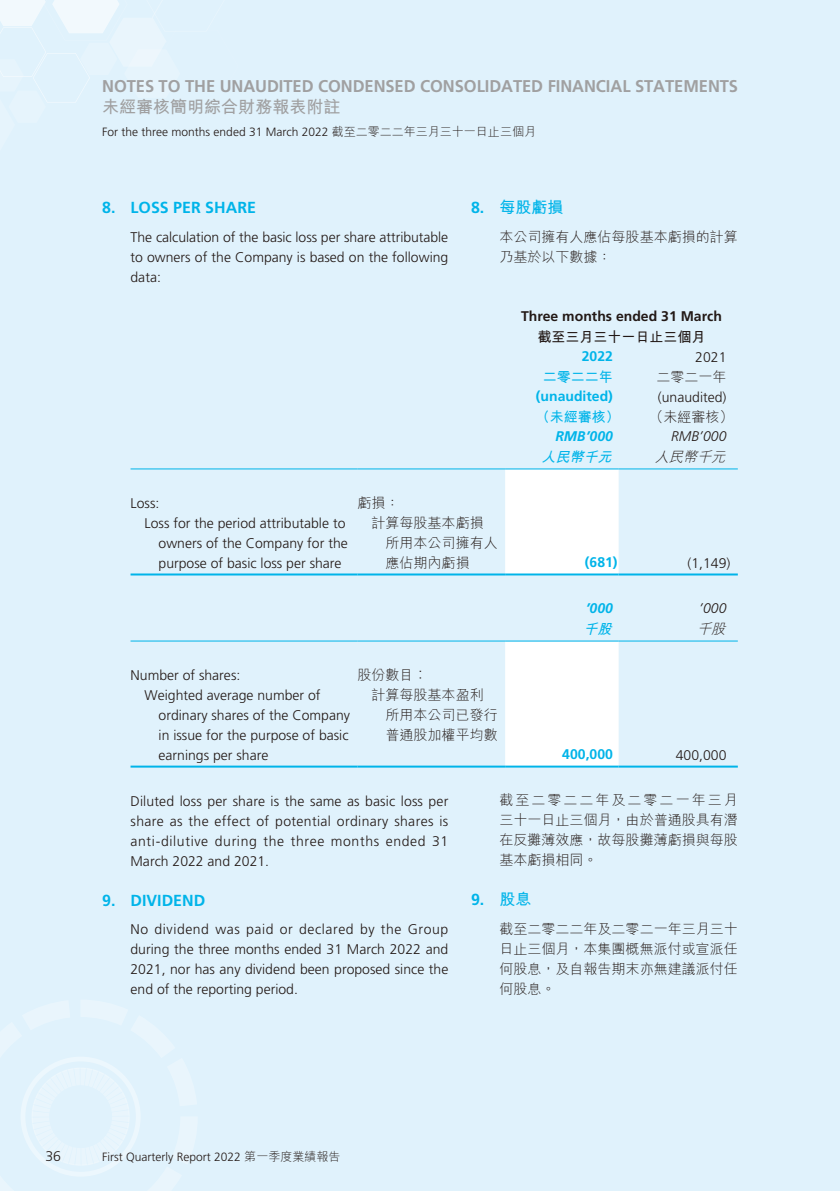
<style>
.page{position:relative;width:840px;height:1191px;background:#fff}
.page>*{position:absolute;margin:0;border:0;box-sizing:border-box;transform-origin:0 0}
.t1{font:700 17px "Frutiger LT Std";letter-spacing:-.005em;color:#a0a0a1}
.t2{font:700 17px "M Hei HK";color:#a0a0a1}
.t3{font:700 16px "Frutiger LT Std";color:#00b4e9}
.t4{font:700 16px "M Hei HK";color:#00b4e9}
.t5{font:300 14px/20px "Frutiger LT Std";color:#231916;text-align:justify}
.t6{font:300 14px/20px "M Hei HK";color:#231916}
.t7{font:700 14px "Frutiger LT Std";color:#00b4e9}
.t8{font:700 14px "Frutiger LT Std";color:#231916}
.t9{font:700 14px "M Hei HK";color:#231916}
.t10{font:700 14px "M Hei HK";color:#00b4e9}
.t11{font:italic 700 14px "Frutiger LT Std";color:#00b4e9}
.t12{font:italic 300 14px "Frutiger LT Std";color:#231916}
.t13{font:italic 700 14px "M Hei HK";color:#00b4e9}
.t14{font:italic 300 14px "M Hei HK";color:#231916}
.t15{font:300 12px "Frutiger LT Std";color:#231916}
.s1{font-family:"M Hei HK"}
.s2{font-family:"Frutiger LT Std"}
</style>
<div class="page">
<div style="left:0;top:0;width:839px;height:1191px;background:#e0f2fc"></div>
<svg style="left:0;top:0;width:161px;height:103px"></svg>
<svg style="left:21px;top:1057px;width:119px;height:119px"></svg>
<div style="left:505px;top:469px;width:113px;height:104px;background:#fff"></div>
<hr style="left:130px;top:468px;width:227px;height:1px;background:#00b4e9">
<hr style="left:357px;top:468px;width:148px;height:1px;background:#00b4e9">
<hr style="left:505px;top:468px;width:113px;height:1px;background:#00b4e9">
<hr style="left:618px;top:468px;width:119px;height:1px;background:#00b4e9">
<hr style="left:130px;top:573px;width:227px;height:2px;background:#00b4e9">
<hr style="left:357px;top:573px;width:148px;height:2px;background:#00b4e9">
<hr style="left:505px;top:573px;width:113px;height:2px;background:#00b4e9">
<hr style="left:618px;top:573px;width:119px;height:2px;background:#00b4e9">
<div style="left:505px;top:641px;width:113px;height:124px;background:#fff"></div>
<hr style="left:130px;top:640px;width:227px;height:1px;background:#00b4e9">
<hr style="left:357px;top:640px;width:148px;height:1px;background:#00b4e9">
<hr style="left:505px;top:640px;width:113px;height:1px;background:#00b4e9">
<hr style="left:618px;top:640px;width:119px;height:1px;background:#00b4e9">
<hr style="left:130px;top:765px;width:227px;height:2px;background:#00b4e9">
<hr style="left:357px;top:765px;width:148px;height:2px;background:#00b4e9">
<hr style="left:505px;top:765px;width:113px;height:2px;background:#00b4e9">
<hr style="left:618px;top:765px;width:119px;height:2px;background:#00b4e9">
<p class="t1" style="left:102px;top:76px;width:637px">NOTES TO THE UNAUDITED CONDENSED CONSOLIDATED FINANCIAL STATEMENTS</p>
<p class="t2" style="left:102px;top:94px;width:240px">未經審核簡明綜合財務報表附註</p>
<p class="t15" style="left:102px;top:125px;width:435px">For the three months ended 31 March 2022 <span class="s1">截至二零二二年三月三十一日止三個月</span></p>
<p class="t3" style="left:102px;top:198px;width:155px">8. LOSS PER SHARE</p>
<p class="t5" style="left:130px;top:227px;width:319px">The calculation of the basic loss per share attributable to owners of the Company is based on the following data:</p>
<p class="t4" style="left:471px;top:195px;width:94px"><span class="s2">8.</span> 每股虧損</p>
<p class="t6" style="left:499px;top:226px;width:240px">本公司擁有人應佔每股基本虧損的計算乃基於以下數據：</p>
<p class="t8" style="left:520px;top:308px;width:202px">Three months ended 31 March</p>
<p class="t9" style="left:537px;top:326px;width:169px">截至三月三十一日止三個月</p>
<p class="t7" style="left:581px;top:348px;width:33px">2022</p>
<p class="t5" style="left:695px;top:347px;width:33px">2021</p>
<p class="t10" style="left:542px;top:366px;width:71px">二零二二年</p>
<p class="t6" style="left:656px;top:366px;width:71px">二零二一年</p>
<p class="t7" style="left:535px;top:388px;width:78px">(unaudited)</p>
<p class="t5" style="left:657px;top:387px;width:70px">(unaudited)</p>
<p class="t10" style="left:535px;top:406px;width:85px">（未經審核）</p>
<p class="t6" style="left:649px;top:406px;width:85px">（未經審核）</p>
<p class="t11" style="left:555px;top:428px;width:59px">RMB’000</p>
<p class="t12" style="left:670px;top:428px;width:57px">RMB’000</p>
<p class="t13" style="left:541px;top:446px;width:76px">人民幣千元</p>
<p class="t14" style="left:654px;top:449px;width:75px">人民幣千元</p>
<p class="t5" style="left:130px;top:493px;width:30px">Loss:</p>
<p class="t6" style="left:357px;top:492px;width:43px">虧損：</p>
<p class="t5" style="left:158px;top:513px;width:191px;text-align:left;text-indent:-14px">Loss for the period attributable to owners of the Company for the purpose of basic loss per share</p>
<p class="t6" style="left:385px;top:512px;width:113px;text-indent:-14px">計算每股基本虧損所用本公司擁有人應佔期內虧損</p>
<p class="t5" style="left:130px;top:665px;width:111px">Number of shares:</p>
<p class="t6" style="left:357px;top:664px;width:71px">股份數目︰</p>
<p class="t5" style="left:158px;top:685px;width:193px;text-align:left;text-indent:-14px">Weighted average number of ordinary shares of the Company in issue for the purpose of basic earnings per share</p>
<p class="t6" style="left:385px;top:684px;width:113px;text-indent:-14px">計算每股基本盈利所用本公司已發行普通股加權平均數</p>
<p class="t7" style="left:584px;top:554px;width:34px">(681)</p>
<p class="t5" style="left:687px;top:553px;width:44px">(1,149)</p>
<p class="t11" style="left:585px;top:600px;width:29px">’000</p>
<p class="t12" style="left:698px;top:600px;width:29px">’000</p>
<p class="t13" style="left:583px;top:618px;width:34px">千股</p>
<p class="t14" style="left:696px;top:621px;width:33px">千股</p>
<p class="t7" style="left:562px;top:746px;width:52px">400,000</p>
<p class="t5" style="left:675px;top:745px;width:52px">400,000</p>
<p class="t5" style="left:130px;top:791px;width:319px">Diluted loss per share is the same as basic loss per share as the effect of potential ordinary shares is anti-dilutive during the three months ended 31<br>March 2022 and 2021.</p>
<p class="t3" style="left:102px;top:890px;width:105px">9. DIVIDEND</p>
<p class="t5" style="left:130px;top:919px;width:319px">No dividend was paid or declared by the Group during the three months ended 31 March 2022 and 2021, nor has any dividend been proposed since the end of the reporting period.</p>
<p class="t6" style="left:499px;top:789px;width:240px;text-align:justify">截至二零二二年及二零二一年三月三十一日止三個月，由於普通股具有潛在反攤薄效應，故每股攤薄虧損與每股基本虧損相同。</p>
<p class="t3" style="left:471px;top:890px;width:62px">9. <span class="s1">股息</span></p>
<p class="t6" style="left:499px;top:918px;width:240px;text-align:justify">截至二零二二年及二零二一年三月三十日止三個月，本集團概無派付或宣派任何股息，及自報告期末亦無建議派付任何股息。</p>
<p class="t5" style="left:45px;top:1146px;width:17px">36</p>
<p class="t15" style="left:102px;top:1150px;width:240px">First Quarterly Report 2022 <span class="s1">第一季度業績報告</span></p>
</div>
